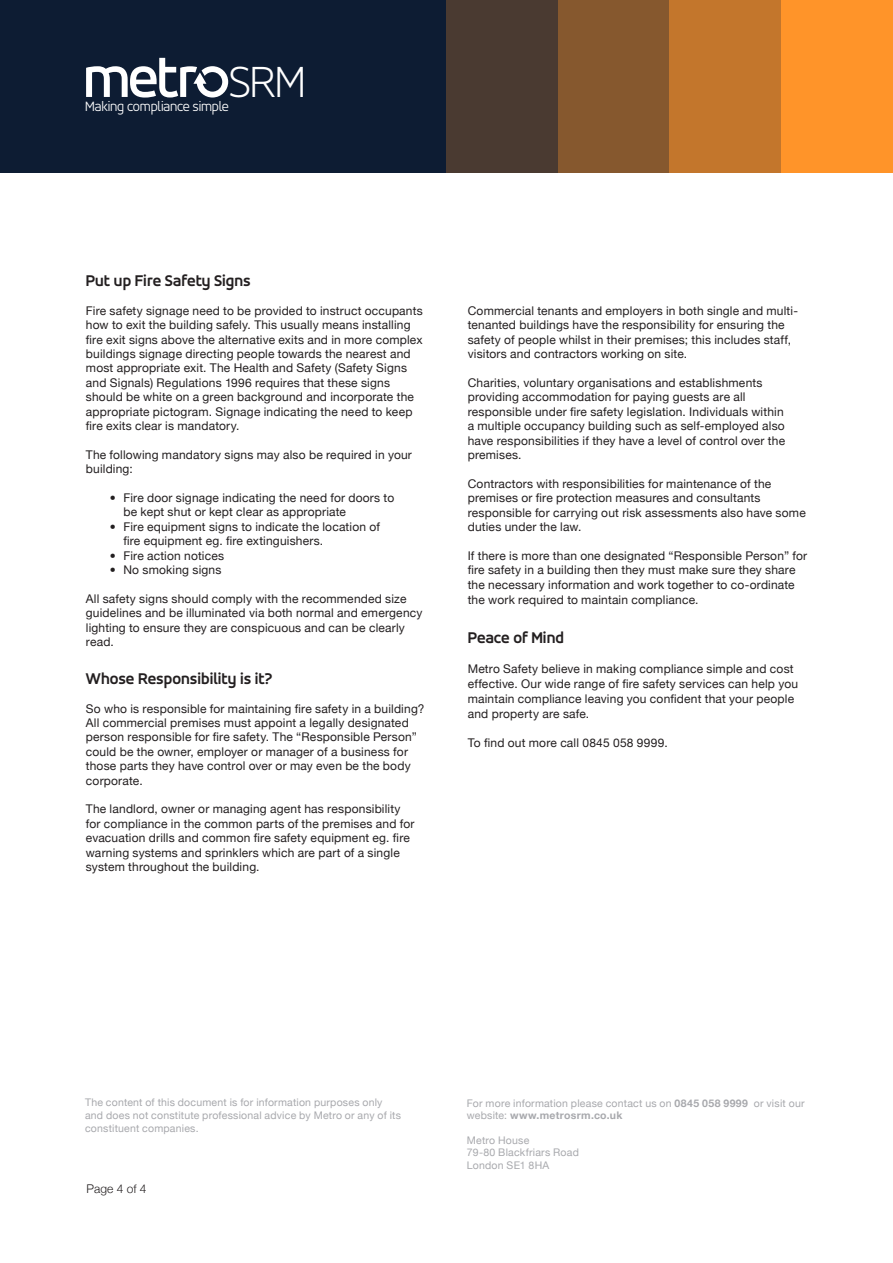
<style>
.page{position:relative;width:893px;height:1263px;background:#fff}
.page>*{position:absolute;margin:0;border:0;box-sizing:border-box;transform-origin:0 0}
.t1{font:500 60.15px "Accord Alternate";color:#fff}
.t2{font:200 46.35px "Accord Alternate";color:#fff}
.Sub_Heading{font:700 16.5px "Accord Alternate";letter-spacing:.005em;color:#231f20}
.t3{font:300 14.4px "Accord Alternate";letter-spacing:-.01em;color:#fff}
.Body{font:12px/14.4px "Helvetica Neue";letter-spacing:.015em;color:#231f20}
.Bullets{font:12px/14.4px "Helvetica Neue";letter-spacing:.015em;color:#231f20}
.t4{font:300 12px "Helvetica Neue";color:#231f20}
.Body-2{font:10.5px/12.6px "Helvetica Neue";letter-spacing:.02em;color:#a8a9ad}
.Body-3{font:700 10.5px "Helvetica Neue";letter-spacing:.03em;color:#a8a9ad}
.s1{font-weight:700}
.s2{font-weight:400}
</style>
<div class="page">
<div style="left:0;top:0;width:893px;height:173px;background:#0d1c33"></div>
<svg style="left:193px;top:66px;width:35px;height:32px"></svg>
<div style="left:446px;top:0;width:112px;height:173px;background:#4a3a31"></div>
<div style="left:558px;top:0;width:111px;height:173px;background:#86582e"></div>
<div style="left:669px;top:0;width:112px;height:173px;background:#c3762c"></div>
<div style="left:781px;top:0;width:111px;height:173px;background:#ff9429"></div>
<p class="t1" style="left:83px;top:42px;width:116px">metr</p>
<p class="t3" style="left:85px;top:98px;width:145px">Making compliance simple</p>
<p class="t2" style="left:229px;top:55px;width:79px">SRM</p>
<p class="Sub_Heading" style="left:86px;top:271px;width:166px">Put up Fire Safety Signs</p>
<p class="Body" style="left:86px;top:303px;width:338px">Fire safety signage need to be provided to instruct occupants how to exit the building safely. This usually means installing fire exit signs above the alternative exits and in more complex buildings signage directing people towards the nearest and most appropriate exit. The Health and Safety (Safety Signs and Signals) Regulations 1996 requires that these signs should be white on a green background and incorporate the appropriate pictogram. Signage indicating the need to keep fire exits clear is mandatory.</p>
<p class="Body" style="left:86px;top:447px;width:328px">The following mandatory signs may also be required in your building:</p>
<p class="Bullets" style="left:123px;top:490px;width:272px;text-indent:-14px">• Fire door signage indicating the need for doors to be kept shut or kept clear as appropriate</p>
<p class="Bullets" style="left:123px;top:519px;width:258px;text-indent:-14px">• Fire equipment signs to indicate the location of fire equipment eg. fire extinguishers.</p>
<p class="Bullets" style="left:110px;top:548px;width:116px">• Fire action notices</p>
<p class="Bullets" style="left:110px;top:562px;width:113px">• No smoking signs</p>
<p class="Body" style="left:86px;top:591px;width:338px">All safety signs should comply with the recommended size guidelines and be illuminated via both normal and emergency lighting to ensure they are conspicuous and can be clearly read.</p>
<p class="Sub_Heading" style="left:86px;top:669px;width:188px">Whose Responsibility is it?</p>
<p class="Body" style="left:86px;top:701px;width:340px">So who is responsible for maintaining fire safety in a building?</p>
<p class="Body" style="left:86px;top:715px;width:332px">All commercial premises must appoint a legally designated person responsible for fire safety. The “Responsible Person” could be the owner, employer or manager of a business for those parts they have control over or may even be the body corporate.</p>
<p class="Body" style="left:86px;top:802px;width:330px">The landlord, owner or managing agent has responsibility for compliance in the common parts of the premises and for evacuation drills and common fire safety equipment eg. fire warning systems and sprinklers which are part of a single system throughout the building.</p>
<p class="Body" style="left:468px;top:303px;width:332px">Commercial tenants and employers in both single and multi&shy;tenanted buildings have the responsibility for ensuring the safety of people whilst in their premises; this includes staff, visitors and contractors working on site.</p>
<p class="Body" style="left:468px;top:375px;width:319px">Charities, voluntary organisations and establishments providing accommodation for paying guests are all responsible under fire safety legislation. Individuals within a multiple occupancy building such as self-employed also have responsibilities if they have a level of control over the premises.</p>
<p class="Body" style="left:468px;top:476px;width:339px">Contractors with responsibilities for maintenance of the premises or fire protection measures and consultants responsible for carrying out risk assessments also have some duties under the law.</p>
<p class="Body" style="left:468px;top:548px;width:341px">If there is more than one designated “Responsible Person” for fire safety in a building then they must make sure they share the necessary information and work together to co-ordinate the work required to maintain compliance.</p>
<p class="Sub_Heading" style="left:468px;top:628px;width:98px">Peace of Mind</p>
<p class="Body" style="left:468px;top:661px;width:332px;line-height:15px">Metro Safety believe in making compliance simple and cost effective. Our wide range of fire safety services can help you maintain compliance leaving you confident that your people and property are safe.</p>
<p class="Body" style="left:468px;top:735px;width:201px">To find out more call 0845 058 9999.</p>
<p class="Body-2" style="left:85px;top:1096px;width:317px">The content of this document is for information purposes only and does not constitute professional advice by Metro or any of its constituent companies.</p>
<p class="Body-2" style="left:467px;top:1096px;width:339px">For more information please contact us on <span class="s1">0845 058 9999</span> or visit our</p>
<p class="Body-3" style="left:467px;top:1109px;width:157px"><span class="s2">website:</span> www.metrosrm.co.uk</p>
<p class="Body-2" style="left:467px;top:1133px;width:64px">Metro House</p>
<p class="Body-2" style="left:467px;top:1146px;width:114px">79-80 Blackfriars Road</p>
<p class="Body-2" style="left:467px;top:1159px;width:84px">London SE1 8HA</p>
<p class="t4" style="left:87px;top:1181px;width:61px">Page 4 of 4</p>
</div>
